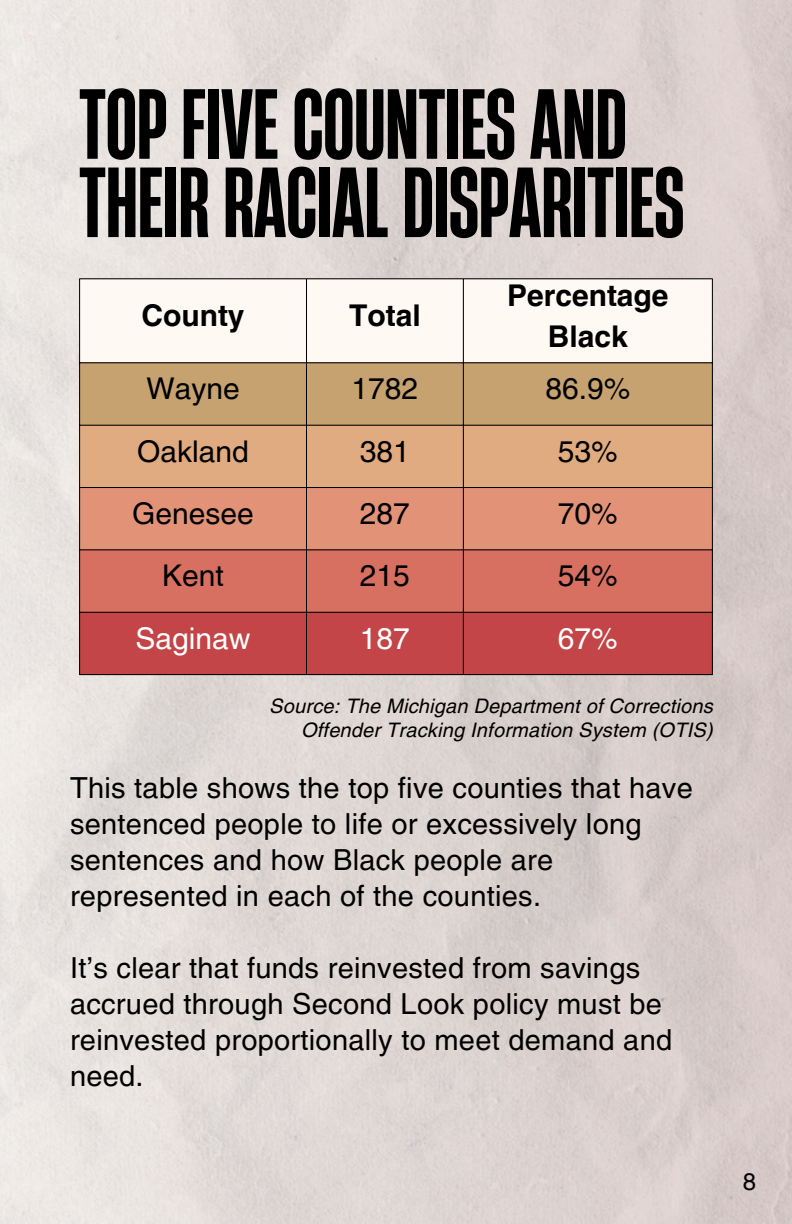
<style>
.page{position:relative;width:792px;height:1224px;background:#fff}
.page>*{position:absolute;margin:0;border:0;box-sizing:border-box;transform-origin:0 0}
.t1{font:700 93.6px/78.4px "Heading Now 36";color:#000}
.t2{font:30px "Helvetica LT Pro";color:#000}
.t3{font:700 30px/40.4px "Helvetica LT Pro";color:#000;text-align:center}
.t4{font:30px "Helvetica LT Pro";color:#fff}
.t5{font:29px/36px "Helvetica LT Pro";letter-spacing:.01em;color:#000}
.t6{font:24px "Helvetica LT Pro";color:#000}
.t7{font:italic 20px/24px "Helvetica LT Pro";letter-spacing:.01em;color:#000;text-align:right}
</style>
<div class="page">
<div style="left:80px;top:279px;width:632px;height:83px;background:#fef9f3"></div>
<div style="left:80px;top:363px;width:632px;height:62px;background:#c6a270"></div>
<div style="left:80px;top:426px;width:632px;height:61px;background:#e0ab80"></div>
<div style="left:80px;top:488px;width:632px;height:61px;background:#e29377"></div>
<div style="left:80px;top:550px;width:632px;height:62px;background:#d87061"></div>
<div style="left:80px;top:613px;width:632px;height:61px;background:#c44547"></div>
<hr style="left:79px;top:279px;width:1px;height:395px;background:#000">
<hr style="left:306px;top:279px;width:1px;height:395px;background:#000">
<hr style="left:463px;top:279px;width:1px;height:395px;background:#000">
<hr style="left:712px;top:279px;width:1px;height:395px;background:#000">
<hr style="left:79px;top:278px;width:634px;height:1px;background:#000">
<hr style="left:79px;top:362px;width:634px;height:1px;background:#000">
<hr style="left:79px;top:425px;width:634px;height:1px;background:#000">
<hr style="left:79px;top:487px;width:634px;height:1px;background:#000">
<hr style="left:79px;top:549px;width:634px;height:1px;background:#000">
<hr style="left:79px;top:612px;width:634px;height:1px;background:#000">
<hr style="left:79px;top:674px;width:634px;height:1px;background:#000">
<p class="t1" style="left:79px;top:83px;width:606px">TOPFIVECOUNTIESAND<br>THEIRRACIALDISPARITIES</p>
<p class="t3" style="left:141px;top:298px;width:105px">County</p>
<h1 class="t3" style="left:349px;top:298px;width:73px">Total</h1>
<p class="t3" style="left:507px;top:278px;width:163px">Percentage<br>Black</p>
<p class="t2" style="left:146px;top:378px;width:95px">Wayne</p>
<p class="t2" style="left:352px;top:378px;width:68px">1782</p>
<p class="t2" style="left:545px;top:378px;width:86px">86.9%</p>
<p class="t2" style="left:137px;top:440px;width:113px">Oakland</p>
<p class="t2" style="left:360px;top:440px;width:52px">381</p>
<p class="t2" style="left:558px;top:440px;width:61px">53%</p>
<p class="t2" style="left:132px;top:502px;width:123px">Genesee</p>
<p class="t2" style="left:360px;top:502px;width:52px">287</p>
<p class="t2" style="left:558px;top:502px;width:61px">70%</p>
<p class="t2" style="left:162px;top:565px;width:63px">Kent</p>
<p class="t2" style="left:360px;top:565px;width:52px">215</p>
<p class="t2" style="left:558px;top:565px;width:61px">54%</p>
<p class="t4" style="left:136px;top:627px;width:116px">Saginaw</p>
<p class="t4" style="left:360px;top:627px;width:52px">187</p>
<p class="t4" style="left:558px;top:627px;width:61px">67%</p>
<h2 class="t7" style="left:269px;top:696px;width:445px">Source: The Michigan Department of Corrections<br>Offender Tracking Information System (OTIS)</h2>
<p class="t5" style="left:70px;top:773px;width:624px">This table shows the top five counties that have sentenced people to life or excessively long sentences and how Black people are represented in each of the counties.</p>
<p class="t5" style="left:70px;top:953px;width:604px">It’s clear that funds reinvested from savings accrued through Second Look policy must be reinvested proportionally to meet demand and need.</p>
<h2 class="t6" style="left:743px;top:1172px;width:15px">8</h2>
</div>
